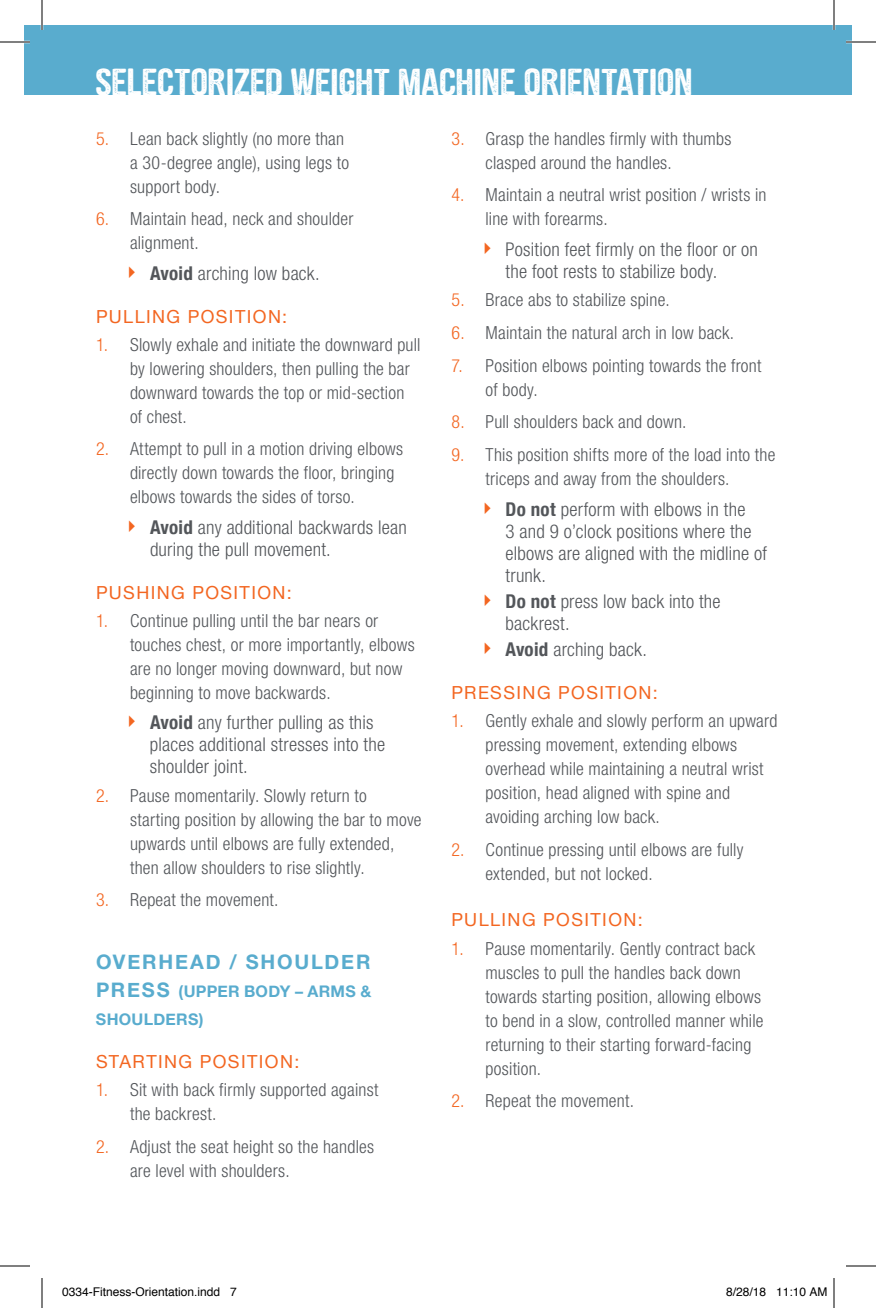
<style>
.page{position:relative;width:876px;height:1308px;background:#fff}
.page>*{position:absolute;margin:0;border:0;box-sizing:border-box;transform-origin:0 0}
.t1{font:34px "CF Brothersin Arms";letter-spacing:.005em;color:#fff}
.t2{font:700 20px "Helvetica Neue";letter-spacing:.09em;color:#59acce}
.t3{font:300 condensed 19px/22px "Helvetica Neue LT Std";letter-spacing:.01em;color:#53565a}
.t4{font:300 condensed 18px/24px "Helvetica Neue LT Std";letter-spacing:.015em;color:#53565a}
.t5{font:18px "Helvetica Neue";letter-spacing:.08em;color:#f36621}
.t6{font:700 16px/28px "Helvetica Neue";letter-spacing:.015em;color:#59acce}
.t7{font:12px "Helvetica";color:#000}
.s1{color:#f36621}
.s2{font-family:"Helvetica Neue";font-weight:700}
.s3{font-size:20px}
</style>
<div class="page">
<div style="left:24px;top:25px;width:828px;height:70px;background:#59acce"></div>
<hr style="left:0;top:41px;width:30px;height:2px;background:#fff">
<hr style="left:846px;top:41px;width:30px;height:2px;background:#fff">
<hr style="left:41px;top:0;width:2px;height:30px;background:#fff">
<hr style="left:833px;top:0;width:2px;height:30px;background:#fff">
<hr style="left:0;top:42px;width:30px;height:1px;background:#000">
<hr style="left:846px;top:42px;width:30px;height:1px;background:#000">
<hr style="left:0;top:1266px;width:30px;height:1px;background:#000">
<hr style="left:846px;top:1266px;width:30px;height:1px;background:#000">
<hr style="left:42px;top:0;width:1px;height:30px;background:#000">
<hr style="left:42px;top:1278px;width:1px;height:30px;background:#000">
<hr style="left:834px;top:0;width:1px;height:30px;background:#000">
<hr style="left:834px;top:1278px;width:1px;height:30px;background:#000">
<h1 class="t1" style="left:96px;top:66px;width:599px">SELECTORIZED WEIGHT MACHINE ORIENTATION</h1>
<p class="t4" style="left:130px;top:126px;width:221px;text-indent:-34px"><span class="s1">5.</span> Lean back slightly (no more than a 30-degree angle), using legs to support body.</p>
<p class="t4" style="left:130px;top:207px;width:225px;text-indent:-34px"><span class="s1">6.</span> Maintain head, neck and shoulder alignment.</p>
<p class="t3" style="left:150px;top:262px;width:171px"><span class="s2">Avoid</span> arching low back.</p>
<p class="t5" style="left:96px;top:303px;width:193px">PULLING POSITION:</p>
<p class="t4" style="left:130px;top:332px;width:292px;text-indent:-34px"><span class="s1">1.</span> Slowly exhale and initiate the downward pull by lowering shoulders, then pulling the bar downward towards the top or mid-section of chest.</p>
<p class="t4" style="left:130px;top:437px;width:275px;text-indent:-34px"><span class="s1">2.</span> Attempt to pull in a motion driving elbows directly down towards the floor, bringing elbows towards the sides of torso.</p>
<p class="t3" style="left:150px;top:516px;width:258px"><span class="s2">Avoid</span> any additional backwards lean during the pull movement.</p>
<p class="t5" style="left:96px;top:579px;width:197px">PUSHING POSITION:</p>
<p class="t4" style="left:130px;top:608px;width:286px;text-indent:-34px"><span class="s1">1.</span> Continue pulling until the bar nears or touches chest, or more importantly, elbows are no longer moving downward, but now beginning to move backwards.</p>
<p class="t3" style="left:150px;top:712px;width:237px"><span class="s2">Avoid</span> any further pulling as this places additional stresses into the shoulder joint.</p>
<p class="t4" style="left:130px;top:783px;width:293px;text-indent:-34px"><span class="s1">2.</span> Pause momentarily. Slowly return to starting position by allowing the bar to move upwards until elbows are fully extended, then allow shoulders to rise slightly.</p>
<p class="t4" style="left:96px;top:888px;width:184px"><span class="s1">3.</span> Repeat the movement.</p>
<p class="t2" style="left:96px;top:947px;width:276px">OVERHEAD / SHOULDER</p>
<p class="t6" style="left:96px;top:978px;width:277px"><span class="s3">PRESS</span> (UPPER BODY – ARMS &amp;<br>SHOULDERS)</p>
<p class="t5" style="left:96px;top:1048px;width:205px">STARTING POSITION:</p>
<p class="t4" style="left:130px;top:1078px;width:250px;text-indent:-34px"><span class="s1">1.</span> Sit with back firmly supported against the backrest.</p>
<p class="t4" style="left:130px;top:1134px;width:246px;text-indent:-34px"><span class="s1">2.</span> Adjust the seat height so the handles are level with shoulders.</p>
<p class="t4" style="left:486px;top:126px;width:248px;text-indent:-34px"><span class="s1">3.</span> Grasp the handles firmly with thumbs clasped around the handles.</p>
<p class="t4" style="left:486px;top:183px;width:282px;text-indent:-34px"><span class="s1">4.</span> Maintain a neutral wrist position / wrists in line with forearms.</p>
<p class="t3" style="left:506px;top:238px;width:254px">Position feet firmly on the floor or on the foot rests to stabilize body.</p>
<p class="t4" style="left:452px;top:288px;width:220px"><span class="s1">5.</span> Brace abs to stabilize spine.</p>
<p class="t4" style="left:452px;top:321px;width:284px"><span class="s1">6.</span> Maintain the natural arch in low back.</p>
<p class="t4" style="left:486px;top:353px;width:278px;text-indent:-34px"><span class="s1">7.</span> Position elbows pointing towards the front of body.</p>
<p class="t4" style="left:452px;top:410px;width:237px"><span class="s1">8.</span> Pull shoulders back and down.</p>
<p class="t4" style="left:485px;top:442px;width:292px;text-indent:-34px"><span class="s1">9.</span> This position shifts more of the load into the triceps and away from the shoulders.</p>
<p class="t3" style="left:506px;top:498px;width:263px"><span class="s2">Do not</span> perform with elbows in the<br>3 and 9 o’clock positions where the elbows are aligned with the midline of trunk.</p>
<p class="t3" style="left:506px;top:590px;width:217px"><span class="s2">Do not</span> press low back into the backrest.</p>
<p class="t3" style="left:506px;top:638px;width:143px"><span class="s2">Avoid</span> arching back.</p>
<p class="t5" style="left:452px;top:679px;width:208px">PRESSING POSITION:</p>
<p class="t4" style="left:486px;top:708px;width:293px;text-indent:-34px"><span class="s1">1.</span> Gently exhale and slowly perform an upward pressing movement, extending elbows overhead while maintaining a neutral wrist position, head aligned with spine and avoiding arching low back.</p>
<p class="t4" style="left:486px;top:837px;width:260px;text-indent:-34px"><span class="s1">2.</span> Continue pressing until elbows are fully extended, but not locked.</p>
<p class="t5" style="left:452px;top:907px;width:193px">PULLING POSITION:</p>
<p class="t4" style="left:486px;top:936px;width:280px;text-indent:-34px"><span class="s1">1.</span> Pause momentarily. Gently contract back muscles to pull the handles back down towards starting position, allowing elbows to bend in a slow, controlled manner while returning to their starting forward-facing position.</p>
<p class="t4" style="left:452px;top:1089px;width:184px"><span class="s1">2.</span> Repeat the movement.</p>
<p class="t7" style="left:62px;top:1283px;width:176px">0334-Fitness-Orientation.indd 7</p>
<p class="t7" style="left:726px;top:1283px;width:103px">8/28/18 11:10 AM</p>
</div>
